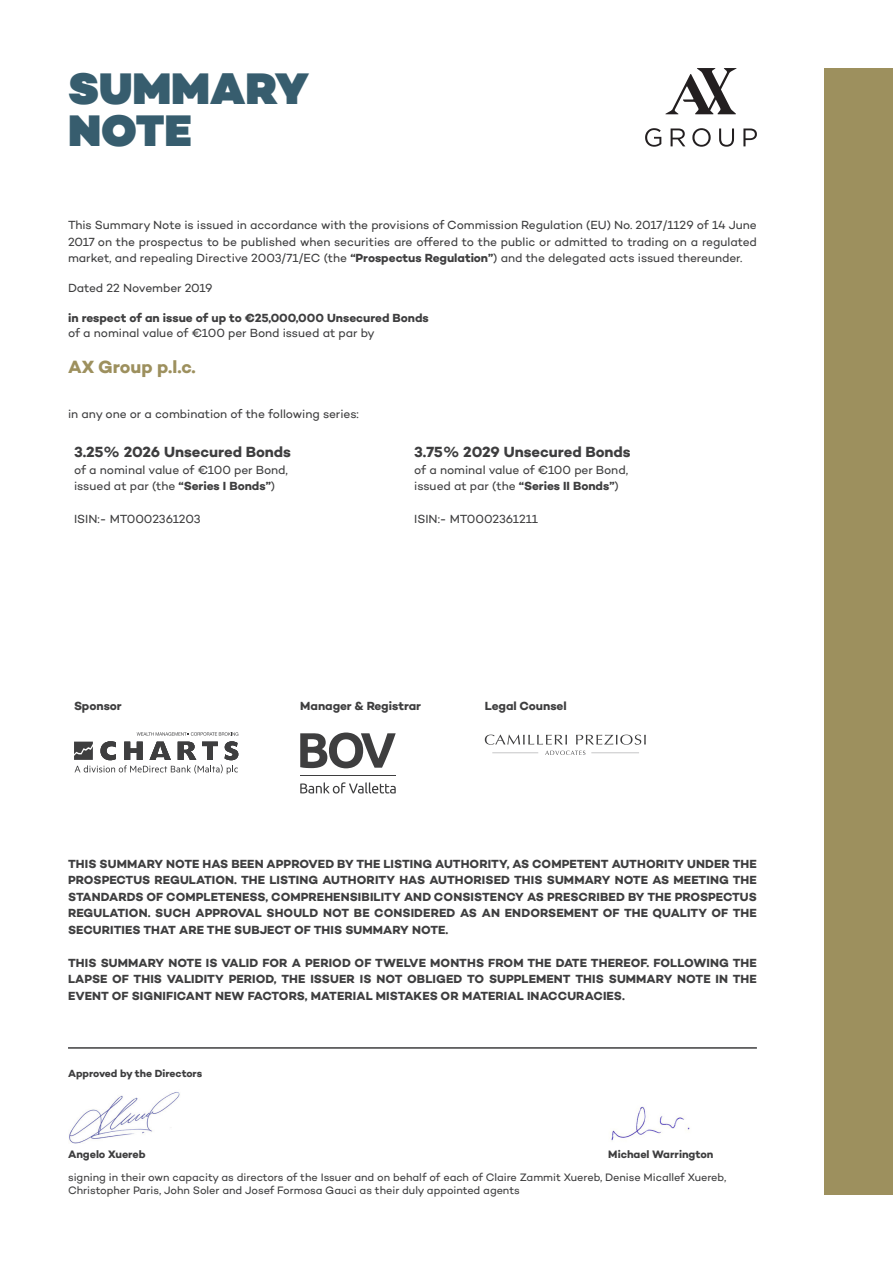
<style>
.page{position:relative;width:893px;height:1263px;background:#fff}
.page>*{position:absolute;margin:0;border:0;box-sizing:border-box;transform-origin:0 0}
.t1{font:900 45px "Campton";color:#375d6e}
.t2{font:700 18px "Campton";color:#9d905e}
.t3{font:700 15px "Campton";letter-spacing:-.005em;color:#3e3e3f}
.t4{font:700 12px/16.5px "Campton";color:#3e3e3f;text-align:justify}
.t5{font:12px/16.5px "Campton";letter-spacing:-.005em;color:#3e3e3f;text-align:justify}
.t6{font:10.95px/12.5px "Campton";letter-spacing:-.005em;color:#3e3e3f}
.t7{font:700 10.95px "Campton";letter-spacing:-.005em;color:#3e3e3f}
.t8{font:700 10.5px "Campton";letter-spacing:-.005em;color:#3e3e3f}
.s1{font-weight:700}
</style>
<div class="page">
<svg style="left:74px;top:732px;width:164px;height:42px"></svg>
<svg style="left:300px;top:782px;width:96px;height:11px"></svg>
<svg style="left:300px;top:732px;width:96px;height:36px"></svg>
<hr style="left:300px;top:775px;width:96px;height:1px;background:#3e3e3f">
<svg style="left:485px;top:735px;width:82px;height:10px"></svg>
<svg style="left:576px;top:735px;width:70px;height:10px"></svg>
<svg style="left:545px;top:751px;width:40px;height:4px"></svg>
<hr style="left:591px;top:753px;width:48px;height:1px;background:#3e3e3f">
<hr style="left:492px;top:753px;width:46px;height:1px;background:#3e3e3f">
<svg style="left:665px;top:68px;width:72px;height:46px"></svg>
<svg style="left:671px;top:128px;width:14px;height:18px"></svg>
<svg style="left:692px;top:128px;width:19px;height:19px"></svg>
<svg style="left:719px;top:128px;width:15px;height:19px"></svg>
<svg style="left:743px;top:128px;width:14px;height:18px"></svg>
<svg style="left:645px;top:128px;width:16px;height:19px"></svg>
<hr style="left:68px;top:1047px;width:689px;height:2px;background:#3e3e3f">
<img style="left:69px;top:1092px;width:111px;height:52px">
<img style="left:611px;top:1106px;width:79px;height:35px">
<div style="left:825px;top:68px;width:68px;height:1127px;background:#9d905e"></div>
<p class="t1" style="left:68px;top:60px;width:243px">SUMMARY</p>
<p class="t1" style="left:68px;top:102px;width:125px">NOTE</p>
<p class="t5" style="left:68px;top:217px;width:690px">This Summary Note is issued in accordance with the provisions of Commission Regulation (EU) No. 2017/1129 of 14 June 2017 on the prospectus to be published when securities are offered to the public or admitted to trading on a regulated market, and repealing Directive 2003/71/EC (the <span class="s1">“Prospectus Regulation”</span>) and the delegated acts issued thereunder.</p>
<p class="t5" style="left:68px;top:280px;width:146px">Dated 22 November 2019</p>
<p class="t4" style="left:68px;top:310px;width:362px">in respect of an issue of up to €25,000,000 Unsecured Bonds</p>
<p class="t5" style="left:68px;top:325px;width:308px">of a nominal value of €100 per Bond issued at par by</p>
<p class="t2" style="left:68px;top:356px;width:129px">AX Group p.l.c.</p>
<p class="t5" style="left:68px;top:406px;width:292px">in any one or a combination of the following series:</p>
<p class="t3" style="left:74px;top:443px;width:219px">3.25% 2026 Unsecured Bonds</p>
<p class="t5" style="left:74px;top:461px;width:215px">of a nominal value of €100 per Bond,</p>
<p class="t5" style="left:74px;top:478px;width:203px">issued at par (the <span class="s1">“Series I Bonds”</span>)</p>
<p class="t5" style="left:74px;top:511px;width:128px">ISIN:- MT0002361203</p>
<p class="t3" style="left:414px;top:443px;width:218px">3.75% 2029 Unsecured Bonds</p>
<p class="t5" style="left:414px;top:461px;width:215px">of a nominal value of €100 per Bond,</p>
<p class="t5" style="left:414px;top:478px;width:206px">issued at par (the <span class="s1">“Series II Bonds”</span>)</p>
<p class="t5" style="left:414px;top:511px;width:125px">ISIN:- MT0002361211</p>
<p class="t4" style="left:74px;top:697px;width:49px">Sponsor</p>
<p class="t4" style="left:300px;top:697px;width:122px">Manager &amp; Registrar</p>
<p class="t4" style="left:485px;top:697px;width:83px">Legal Counsel</p>
<p class="t4" style="left:68px;top:855px;width:690px">THIS SUMMARY NOTE HAS BEEN APPROVED BY THE LISTING AUTHORITY, AS COMPETENT AUTHORITY UNDER THE PROSPECTUS REGULATION. THE LISTING AUTHORITY HAS AUTHORISED THIS SUMMARY NOTE AS MEETING THE STANDARDS OF COMPLETENESS, COMPREHENSIBILITY AND CONSISTENCY AS PRESCRIBED BY THE PROSPECTUS REGULATION. SUCH APPROVAL SHOULD NOT BE CONSIDERED AS AN ENDORSEMENT OF THE QUALITY OF THE SECURITIES THAT ARE THE SUBJECT OF THIS SUMMARY NOTE.</p>
<p class="t4" style="left:68px;top:954px;width:690px">THIS SUMMARY NOTE IS VALID FOR A PERIOD OF TWELVE MONTHS FROM THE DATE THEREOF. FOLLOWING THE LAPSE OF THIS VALIDITY PERIOD, THE ISSUER IS NOT OBLIGED TO SUPPLEMENT THIS SUMMARY NOTE IN THE EVENT OF SIGNIFICANT NEW FACTORS, MATERIAL MISTAKES OR MATERIAL INACCURACIES.</p>
<p class="t8" style="left:68px;top:1066px;width:136px">Approved by the Directors</p>
<p class="t7" style="left:608px;top:1147px;width:107px">Michael Warrington</p>
<p class="t7" style="left:68px;top:1147px;width:79px">Angelo Xuereb</p>
<p class="t6" style="left:68px;top:1171px;width:660px">signing in their own capacity as directors of the Issuer and on behalf of each of Claire Zammit Xuereb, Denise Micallef Xuereb,<br>Christopher Paris, John Soler and Josef Formosa Gauci as their duly appointed agents</p>
</div>
